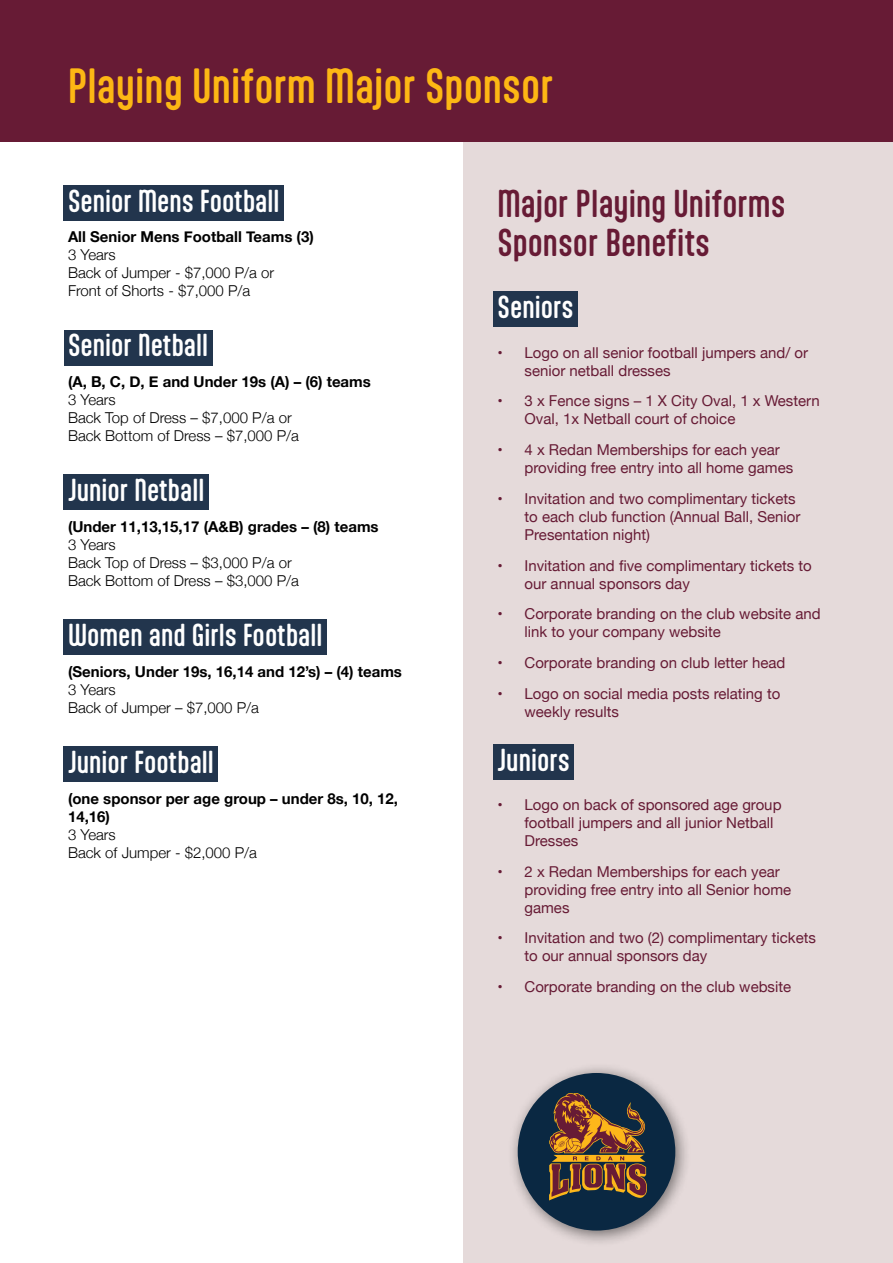
<style>
.page{position:relative;width:893px;height:1263px;background:#fff}
.page>*{position:absolute;margin:0;border:0;box-sizing:border-box;transform-origin:0 0}
.t1{font:500 42px "Aptly";color:#fdb714}
.t2{font:500 33px/39.6px "Aptly";color:#671b35}
.t3{font:500 27px "Aptly";color:#fff}
.t4{font:15px/18px "Helvetica Neue";color:#671b35}
.t5{font:300 15px/18px "Helvetica Neue";color:#000}
.t6{font:700 15px/18px "Helvetica Neue";color:#000}
</style>
<div class="page">
<div style="left:463px;top:134px;width:430px;height:1129px;background:#e5dada"></div>
<div style="left:64px;top:185px;width:220px;height:35px;background:#22354d"></div>
<div style="left:64px;top:330px;width:148px;height:35px;background:#22354d"></div>
<div style="left:64px;top:475px;width:145px;height:35px;background:#22354d"></div>
<div style="left:64px;top:619px;width:263px;height:36px;background:#22354d"></div>
<div style="left:64px;top:746px;width:154px;height:36px;background:#22354d"></div>
<div style="left:493px;top:292px;width:85px;height:35px;background:#22354d"></div>
<div style="left:493px;top:744px;width:81px;height:35px;background:#22354d"></div>
<div style="left:0;top:0;width:893px;height:141px;background:#671b35"></div>
<div style="left:507px;top:1063px;width:185px;height:184px;background:#000;opacity:.5"></div>
<div style="left:518px;top:1073px;width:157px;height:157px;background:#0a2842;border-radius:50%"></div>
<svg style="left:549px;top:1090px;width:98px;height:110px"></svg>
<h1 class="t1" style="left:68px;top:60px;width:487px">Playing Uniform Major Sponsor</h1>
<h3 class="t3" style="left:68px;top:184px;width:213px">Senior Mens Football</h3>
<p class="t6" style="left:68px;top:228px;width:247px">All Senior Mens Football Teams (3)</p>
<p class="t5" style="left:68px;top:245px;width:208px">3 Years<br>Back of Jumper - $7,000 P/a or<br>Front of Shorts - $7,000 P/a</p>
<h3 class="t3" style="left:68px;top:329px;width:142px">Senior Netball</h3>
<p class="t6" style="left:68px;top:373px;width:304px">(A, B, C, D, E and Under 19s (A) – (6) teams</p>
<p class="t5" style="left:68px;top:390px;width:232px">3 Years<br>Back Top of Dress – $7,000 P/a or<br>Back Bottom of Dress – $7,000 P/a</p>
<h3 class="t3" style="left:68px;top:473px;width:138px">Junior Netball</h3>
<p class="t6" style="left:68px;top:518px;width:312px">(Under 11,13,15,17 (A&amp;B) grades – (8) teams</p>
<p class="t5" style="left:68px;top:535px;width:232px">3 Years<br>Back Top of Dress – $3,000 P/a or<br>Back Bottom of Dress – $3,000 P/a</p>
<h3 class="t3" style="left:68px;top:618px;width:256px">Women and Girls Football</h3>
<p class="t6" style="left:68px;top:663px;width:335px">(Seniors, Under 19s, 16,14 and 12’s) – (4) teams</p>
<p class="t5" style="left:68px;top:679px;width:192px">3 Years<br>Back of Jumper – $7,000 P/a</p>
<h3 class="t3" style="left:68px;top:745px;width:147px">Junior Football</h3>
<p class="t6" style="left:68px;top:790px;width:332px">(one sponsor per age group – under 8s, 10, 12,<br>14,16)</p>
<p class="t5" style="left:68px;top:824px;width:190px">3 Years<br>Back of Jumper - $2,000 P/a</p>
<h2 class="t2" style="left:497px;top:183px;width:290px">Major Playing Uniforms<br>Sponsor Benefits</h2>
<h3 class="t3" style="left:497px;top:290px;width:78px">Seniors</h3>
<p class="t4" style="left:524px;top:344px;width:285px;text-indent:-27px">• Logo on all senior football jumpers and/ or senior netball dresses</p>
<p class="t4" style="left:524px;top:393px;width:297px;text-indent:-27px">• 3 x Fence signs – 1 X City Oval, 1 x Western<br>Oval, 1x Netball court of choice</p>
<p class="t4" style="left:524px;top:442px;width:270px;text-indent:-27px">• 4 x Redan Memberships for each year providing free entry into all home games</p>
<p class="t4" style="left:524px;top:490px;width:277px;text-indent:-27px">• Invitation and two complimentary tickets to each club function (Annual Ball, Senior<br>Presentation night)</p>
<p class="t4" style="left:524px;top:557px;width:289px;text-indent:-27px">• Invitation and five complimentary tickets to our annual sponsors day</p>
<p class="t4" style="left:524px;top:606px;width:298px;text-indent:-27px">• Corporate branding on the club website and link to your company website</p>
<p class="t4" style="left:497px;top:655px;width:289px">• Corporate branding on club letter head</p>
<p class="t4" style="left:524px;top:685px;width:257px;text-indent:-27px">• Logo on social media posts relating to weekly results</p>
<h3 class="t3" style="left:497px;top:743px;width:74px">Juniors</h3>
<p class="t4" style="left:524px;top:796px;width:259px;text-indent:-27px">• Logo on back of sponsored age group football jumpers and all junior Netball<br>Dresses</p>
<p class="t4" style="left:524px;top:863px;width:268px;text-indent:-27px">• 2 x Redan Memberships for each year providing free entry into all Senior home games</p>
<p class="t4" style="left:524px;top:930px;width:293px;text-indent:-27px">• Invitation and two (2) complimentary tickets to our annual sponsors day</p>
<p class="t4" style="left:497px;top:979px;width:295px">• Corporate branding on the club website</p>
</div>
